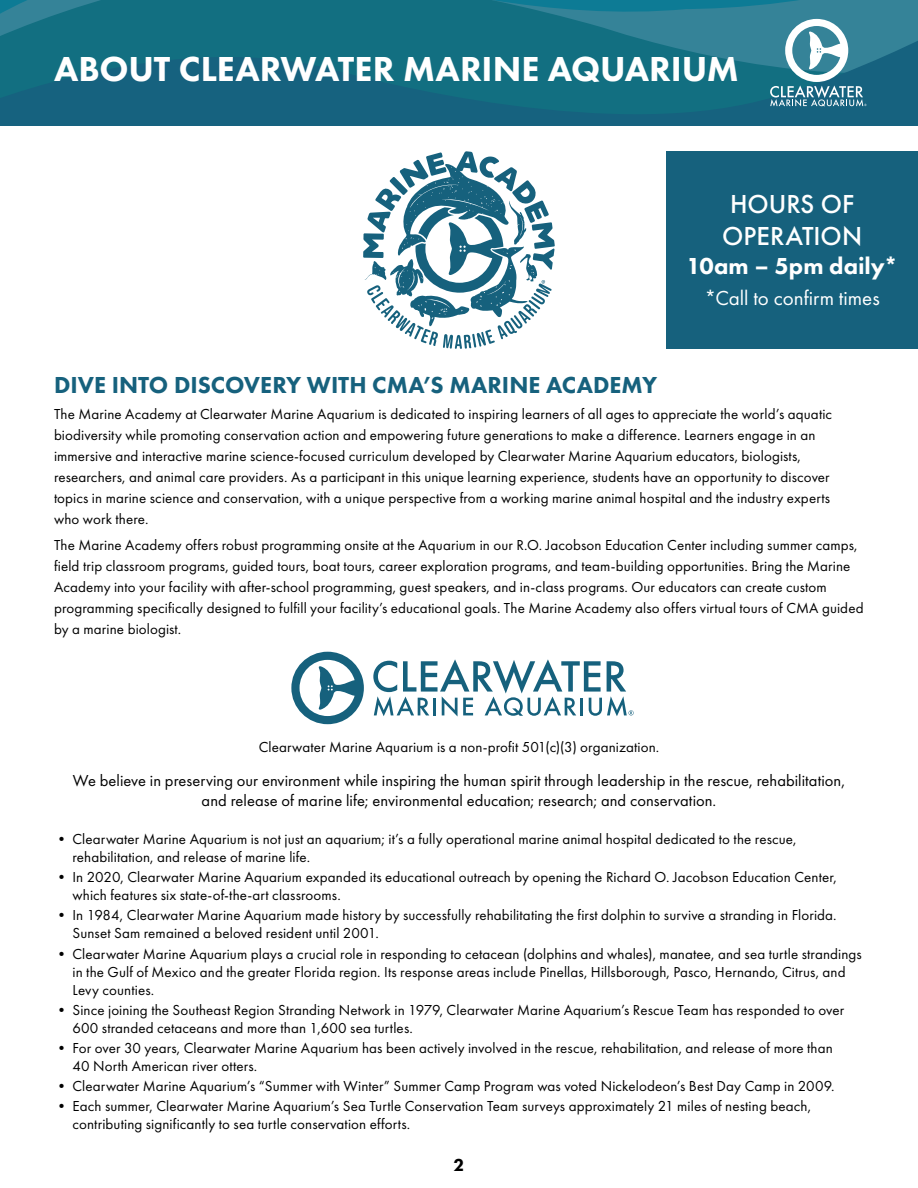
<style>
.page{position:relative;width:918px;height:1188px;background:#fff}
.page>*{position:absolute;margin:0;border:0;box-sizing:border-box;transform-origin:0 0}
.t1{font:800 36px "Futura PT";letter-spacing:-.005em;color:#fff}
.t2{font:500 27px/32.4px "Futura PT";color:#fff}
.t3{font:800 24px "Futura PT";color:#16617d}
.t4{font:800 24px "Futura PT";color:#fff}
.t5{font:21px "Futura PT";color:#fff}
.t6{font:800 18px "Futura PT";color:#000}
.t7{font:16.5px/19.8px "Futura PT";letter-spacing:.005em;color:#000;text-align:center}
.t8{font:15px/21px "Futura PT";letter-spacing:.01em;color:#000}
</style>
<div class="page">
<svg style="left:0;top:0;width:918px;height:126px;background:#176d83"></svg>
<svg style="left:363px;top:151px;width:192px;height:198px"></svg>
<div style="left:666px;top:151px;width:252px;height:198px;background:#16617d"></div>
<svg style="left:291px;top:652px;width:73px;height:72px"></svg>
<svg style="left:373px;top:659px;width:261px;height:58px"></svg>
<svg style="left:770px;top:19px;width:97px;height:87px"></svg>
<h1 class="t1" style="left:54px;top:47px;width:686px">ABOUT CLEARWATER MARINE AQUARIUM</h1>
<h2 class="t2" style="left:722px;top:188px;width:141px">HOURS OF<br>OPERATION</h2>
<h3 class="t4" style="left:686px;top:251px;width:213px">10am – 5pm daily*</h3>
<h3 class="t5" style="left:705px;top:286px;width:177px">*Call to confirm times</h3>
<h3 class="t3" style="left:54px;top:370px;width:605px">DIVE INTO DISCOVERY WITH CMA’S MARINE ACADEMY</h3>
<p class="t8" style="left:54px;top:403px;width:780px">The Marine Academy at Clearwater Marine Aquarium is dedicated to inspiring learners of all ages to appreciate the world’s aquatic biodiversity while promoting conservation action and empowering future generations to make a difference. Learners engage in an immersive and interactive marine science-focused curriculum developed by Clearwater Marine Aquarium educators, biologists, researchers, and animal care providers. As a participant in this unique learning experience, students have an opportunity to discover topics in marine science and conservation, with a unique perspective from a working marine animal hospital and the industry experts who work there.</p>
<p class="t8" style="left:54px;top:535px;width:811px">The Marine Academy offers robust programming onsite at the Aquarium in our R.O. Jacobson Education Center including summer camps, field trip classroom programs, guided tours, boat tours, career exploration programs, and team-building opportunities. Bring the Marine Academy into your facility with after-school programming, guest speakers, and in-class programs. Our educators can create custom programming specifically designed to fulfill your facility’s educational goals. The Marine Academy also offers virtual tours of CMA guided by a marine biologist.</p>
<p class="t8" style="left:259px;top:736px;width:402px">Clearwater Marine Aquarium is a non-profit 501(c)(3) organization.</p>
<p class="t7" style="left:73px;top:770px;width:774px">We believe in preserving our environment while inspiring the human spirit through leadership in the rescue, rehabilitation, and release of marine life; environmental education; research; and conservation.</p>
<p class="t8" style="left:72px;top:830px;width:726px;line-height:18px;text-indent:-18px">• Clearwater Marine Aquarium is not just an aquarium; it’s a fully operational marine animal hospital dedicated to the rescue, rehabilitation, and release of marine life.</p>
<p class="t8" style="left:72px;top:868px;width:766px;line-height:18px;text-indent:-18px">• In 2020, Clearwater Marine Aquarium expanded its educational outreach by opening the Richard O. Jacobson Education Center, which features six state-of-the-art classrooms.</p>
<p class="t8" style="left:72px;top:906px;width:766px;line-height:18px;text-indent:-18px">• In 1984, Clearwater Marine Aquarium made history by successfully rehabilitating the first dolphin to survive a stranding in Florida.<br>Sunset Sam remained a beloved resident until 2001.</p>
<p class="t8" style="left:72px;top:945px;width:791px;line-height:18px;text-indent:-18px">• Clearwater Marine Aquarium plays a crucial role in responding to cetacean (dolphins and whales), manatee, and sea turtle strandings in the Gulf of Mexico and the greater Florida region. Its response areas include Pinellas, Hillsborough, Pasco, Hernando, Citrus, and<br>Levy counties.</p>
<p class="t8" style="left:72px;top:1001px;width:773px;line-height:18px;text-indent:-18px">• Since joining the Southeast Region Stranding Network in 1979, Clearwater Marine Aquarium’s Rescue Team has responded to over<br>600 stranded cetaceans and more than 1,600 sea turtles.</p>
<p class="t8" style="left:72px;top:1039px;width:762px;line-height:18px;text-indent:-18px">• For over 30 years, Clearwater Marine Aquarium has been actively involved in the rescue, rehabilitation, and release of more than<br>40 North American river otters.</p>
<p class="t8" style="left:54px;top:1076px;width:782px">• Clearwater Marine Aquarium’s “Summer with Winter” Summer Camp Program was voted Nickelodeon’s Best Day Camp in 2009.</p>
<p class="t8" style="left:72px;top:1097px;width:740px;line-height:18px;text-indent:-18px">• Each summer, Clearwater Marine Aquarium’s Sea Turtle Conservation Team surveys approximately 21 miles of nesting beach, contributing significantly to sea turtle conservation efforts.</p>
<p class="t6" style="left:454px;top:1154px;width:12px">2</p>
</div>
